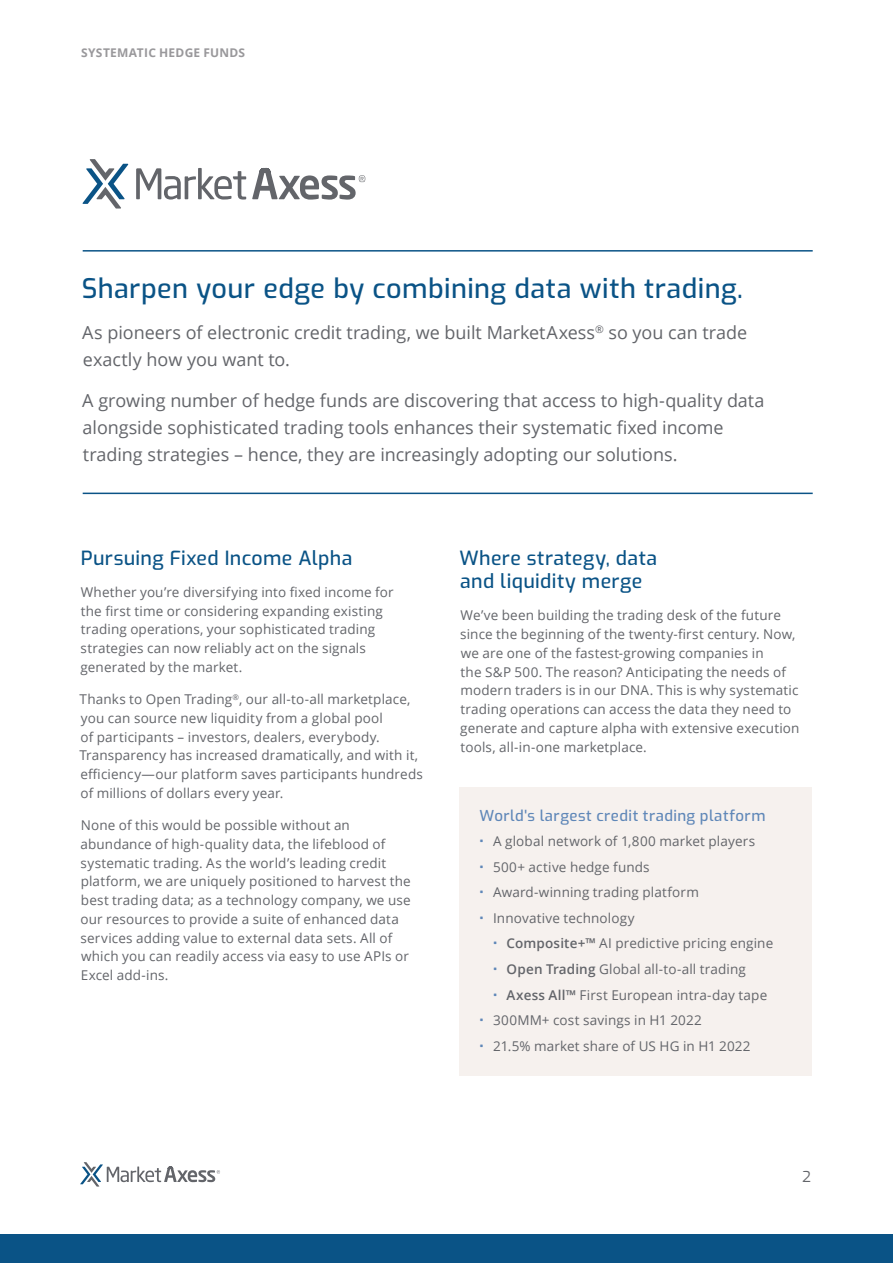
<style>
.page{position:relative;width:893px;height:1263px;background:#fff}
.page>*{position:absolute;margin:0;border:0;box-sizing:border-box;transform-origin:0 0}
.t1{font:500 27px "Exo";letter-spacing:.015em;color:#0a5386}
.Interior_Headline{font:500 19.5px/23.4px "Exo";letter-spacing:.02em;color:#0a5386}
.Body{font:500 19.5px "Exo";letter-spacing:.02em;color:#0a5386}
.t2{font:18px/27px "Open Sans";letter-spacing:-.005em;color:#63656a}
.t3{font:500 15px "Exo";letter-spacing:.03em;color:#5f87b8}
.t4{font:15px "Exo";color:#63656a}
.Body-2{font:13.5px/18.8px "Open Sans";letter-spacing:.01em;color:#63656a}
.BODY{font:13.5px/18.8px "Open Sans";letter-spacing:.01em;color:#63656a}
.t5{font:700 12px "Open Sans";letter-spacing:.02em;color:#99989b}
.s1{font-family:"Exo";font-weight:700;color:#5f87b8}
.s2{font-weight:600}
</style>
<div class="page">
<div style="left:0;top:1234px;width:893px;height:29px;background:#0a5386"></div>
<svg style="left:80px;top:1162px;width:140px;height:24px"></svg>
<hr style="left:83px;top:250px;width:730px;height:2px;background:#0a5386">
<hr style="left:83px;top:493px;width:730px;height:1px;background:#0a5386">
<svg style="left:82px;top:159px;width:46px;height:50px"></svg>
<svg style="left:136px;top:168px;width:110px;height:32px"></svg>
<svg style="left:252px;top:168px;width:113px;height:32px"></svg>
<div style="left:459px;top:787px;width:353px;height:289px;background:#f6f1ee"></div>
<p class="t5" style="left:81px;top:45px;width:166px">SYSTEMATIC HEDGE FUNDS</p>
<p class="t1" style="left:82px;top:268px;width:663px">Sharpen your edge by combining data with trading.</p>
<p class="t2" style="left:82px;top:318px;width:666px">As pioneers of electronic credit trading, we built MarketAxess<sup>®</sup> so you can trade exactly how you want to.</p>
<p class="t2" style="left:82px;top:386px;width:684px">A growing number of hedge funds are discovering that access to high-quality data alongside sophisticated trading tools enhances their systematic fixed income trading strategies – hence, they are increasingly adopting our solutions.</p>
<p class="Body" style="left:81px;top:543px;width:273px">Pursuing Fixed Income Alpha</p>
<p class="Body-2" style="left:81px;top:582px;width:315px">Whether you’re diversifying into fixed income for the first time or considering expanding existing trading operations, your sophisticated trading strategies can now reliably act on the signals generated by the market.</p>
<p class="Body-2" style="left:80px;top:689px;width:345px">Thanks to Open Trading<sup>®</sup>, our all-to-all marketplace, you can source new liquidity from a global pool<br>of participants – investors, dealers, everybody.<br>Transparency has increased dramatically, and with it, efficiency—our platform saves participants hundreds of millions of dollars every year.</p>
<p class="Body-2" style="left:80px;top:815px;width:332px">None of this would be possible without an abundance of high-quality data, the lifeblood of systematic trading. As the world’s leading credit platform, we are uniquely positioned to harvest the best trading data; as a technology company, we use our resources to provide a suite of enhanced data services adding value to external data sets. All of which you can readily access via easy to use APIs or Excel add-ins.</p>
<p class="Interior_Headline" style="left:459px;top:545px;width:199px">Where strategy, data and liquidity merge</p>
<p class="BODY" style="left:460px;top:606px;width:341px">We’ve been building the trading desk of the future since the beginning of the twenty-first century. Now, we are one of the fastest-growing companies in<br>the S&amp;P 500. The reason? Anticipating the needs of modern traders is in our DNA. This is why systematic trading operations can access the data they need to generate and capture alpha with extensive execution tools, all-in-one marketplace.</p>
<p class="t3" style="left:480px;top:804px;width:287px">World's largest credit trading platform</p>
<p class="Body-2" style="left:480px;top:832px;width:277px"><span class="s1">•</span> A global network of 1,800 market players</p>
<p class="Body-2" style="left:480px;top:857px;width:172px"><span class="s1">•</span> 500+ active hedge funds</p>
<p class="Body-2" style="left:480px;top:883px;width:221px"><span class="s1">•</span> Award-winning trading platform</p>
<p class="Body-2" style="left:480px;top:908px;width:157px"><span class="s1">•</span> Innovative technology</p>
<p class="Body-2" style="left:493px;top:934px;width:282px"><span class="s1">•</span> <span class="s2">Composite+™</span> AI predictive pricing engine</p>
<p class="Body-2" style="left:493px;top:959px;width:254px"><span class="s1">•</span> <span class="s2">Open Trading</span> Global all-to-all trading</p>
<p class="Body-2" style="left:493px;top:985px;width:276px"><span class="s1">•</span> <span class="s2">Axess All™</span> First European intra-day tape</p>
<p class="Body-2" style="left:480px;top:1010px;width:224px"><span class="s1">•</span> 300MM+ cost savings in H1 2022</p>
<p class="Body-2" style="left:480px;top:1036px;width:272px"><span class="s1">•</span> 21.5% market share of US HG in H1 2022</p>
<p class="t4" style="left:802px;top:1166px;width:10px">2</p>
</div>
